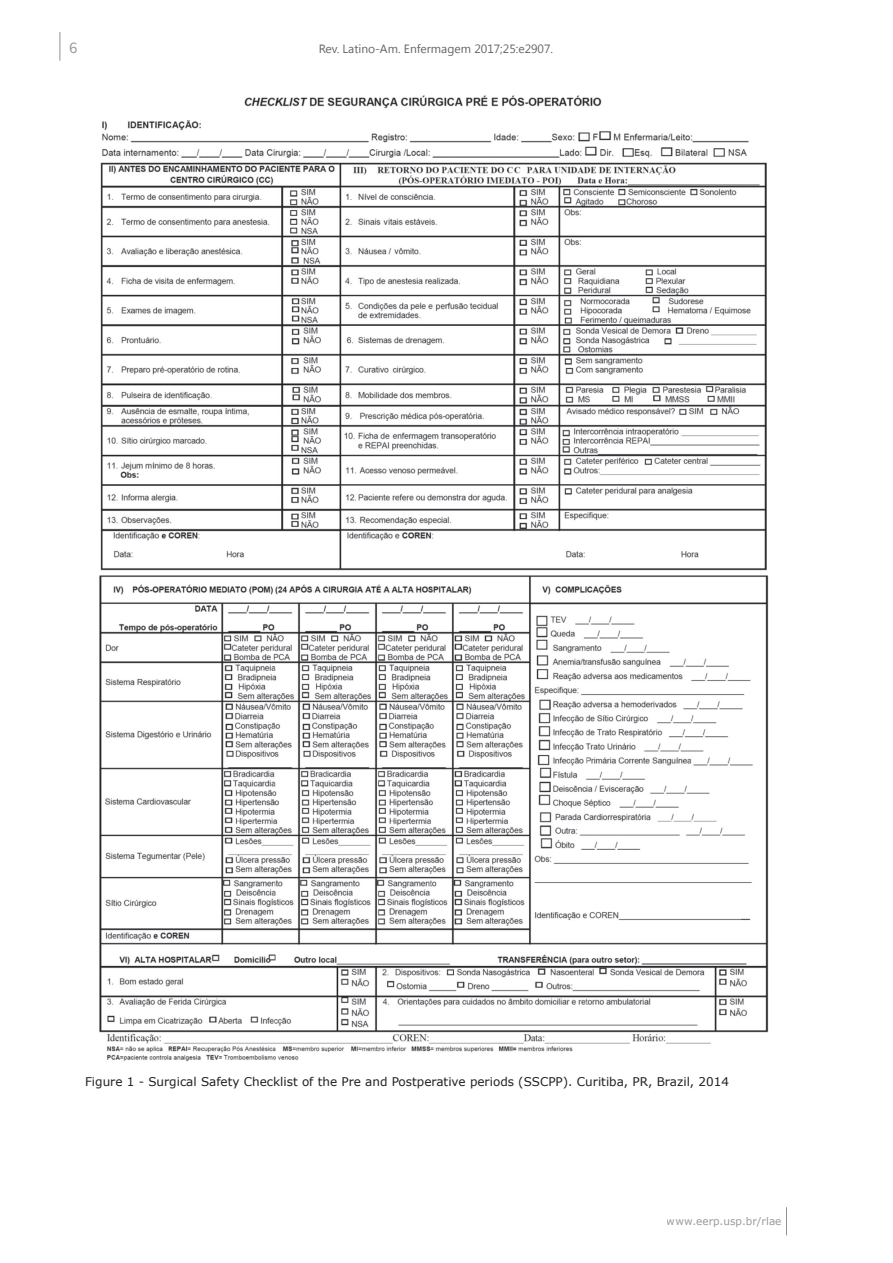
<style>
.page{position:relative;width:893px;height:1263px;background:#fff}
.page>*{position:absolute;margin:0;border:0;box-sizing:border-box;transform-origin:0 0}
.t1{font:13.5px "Geneva";color:#6c6d70}
.Título_de_tabela_e_f{font:12px "Verdana";color:#231f20}
.t2{font:12px "Segoe UI";color:#231f20}
.t3{font:10.5px "Verdana";color:#6c6d70}
</style>
<div class="page">
<svg style="left:786px;top:1207px;width:1px;height:28px"></svg>
<svg style="left:60px;top:32px;width:1px;height:29px"></svg>
<img style="left:99px;top:95px;width:670px;height:967px">
<p class="t1" style="left:68px;top:40px;width:11px">6</p>
<p class="t2" style="left:319px;top:41px;width:236px">Rev. Latino-Am. Enfermagem 2017;25:e2907.</p>
<p class="Título_de_tabela_e_f" style="left:85px;top:1074px;width:645px">Figure 1 - Surgical Safety Checklist of the Pre and Postperative periods (SSCPP). Curitiba, PR, Brazil, 2014</p>
<p class="t3" style="left:667px;top:1215px;width:116px">www.eerp.usp.br/rlae</p>
</div>
